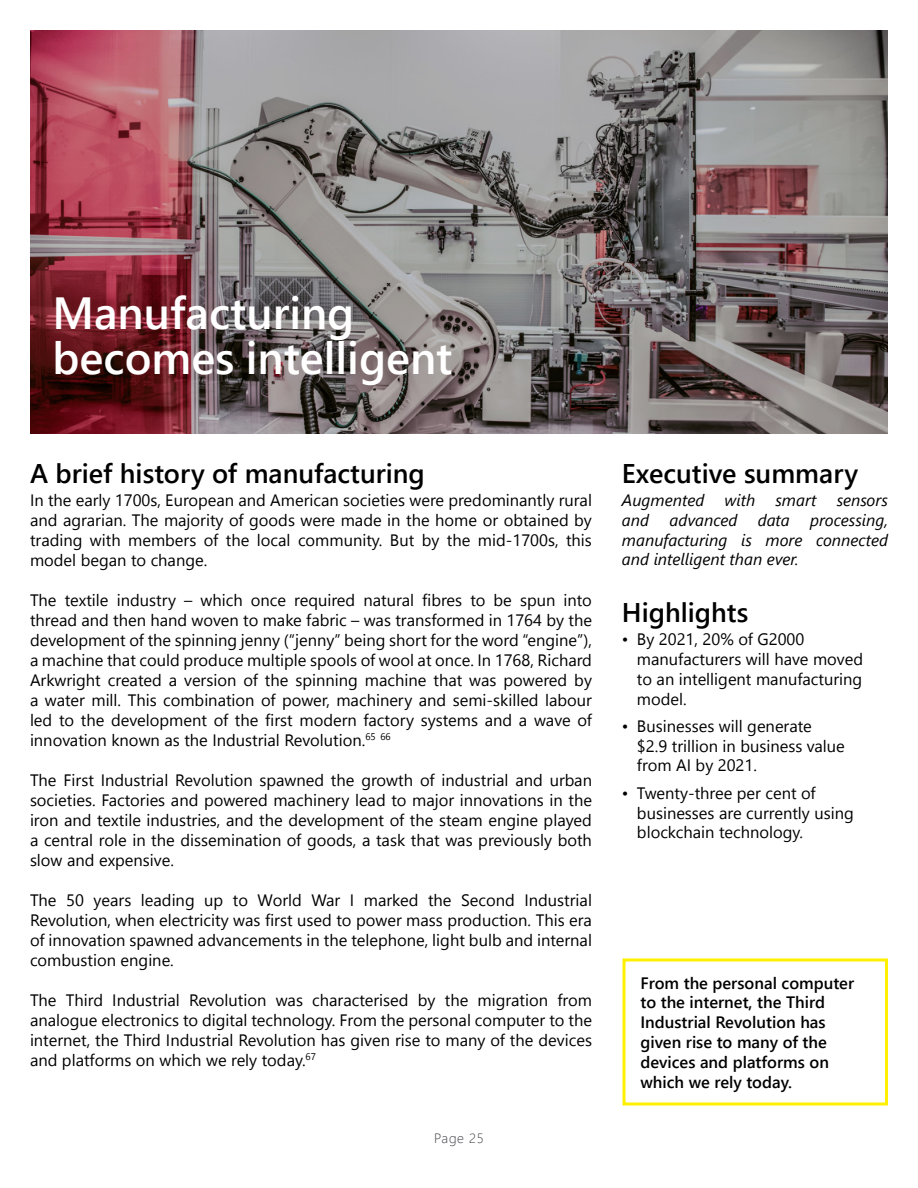
<style>
.page{position:relative;width:918px;height:1188px;background:#fff}
.page>*{position:absolute;margin:0;border:0;box-sizing:border-box;transform-origin:0 0}
.Body__Title{font:600 45px/45px "Segoe UI";color:#fff}
.Body__H1{font:600 27px "Segoe UI";color:#000}
.Body___Sidebar__Exec{font:600 27px "Segoe UI";color:#000}
.Body__Sidebar__Highl{font:600 27px "Segoe UI";color:#000}
.Body__Text{font:16.5px/20px "Segoe UI";color:#000;text-align:justify}
.Highlight__Small{font:600 16.5px/19.8px "Segoe UI";color:#000}
.Body___Sidebar__Text{font:italic 16.5px/19.8px "Segoe UI";color:#000;text-align:justify}
.t1{font:300 13.5px "Segoe UI";letter-spacing:.05em;color:#3c3c41}
</style>
<div class="page">
<svg style="left:30px;top:30px;width:858px;height:404px;background:#846f71"></svg>
<div style="left:622px;top:958px;width:266px;height:148px;border:3px solid #fef000"></div>
<p class="Body__Title" style="left:52px;top:288px;width:402px">Manufacturing becomes intelligent</p>
<p class="Body__H1" style="left:30px;top:453px;width:396px">A brief history of manufacturing</p>
<p class="Body__Text" style="left:30px;top:490px;width:564px">In the early 1700s, European and American societies were predominantly rural and agrarian. The majority of goods were made in the home or obtained by trading with members of the local community. But by the mid-1700s, this model began to change.</p>
<p class="Body__Text" style="left:30px;top:590px;width:564px">The textile industry – which once required natural fibres to be spun into thread and then hand woven to make fabric – was transformed in 1764 by the development of the spinning jenny (“jenny” being short for the word “engine”), a machine that could produce multiple spools of wool at once. In 1768, Richard Arkwright created a version of the spinning machine that was powered by a water mill. This combination of power, machinery and semi-skilled labour led to the development of the first modern factory systems and a wave of innovation known as the Industrial Revolution.<sup>65</sup> <sup>66</sup></p>
<p class="Body__Text" style="left:30px;top:769px;width:564px">The First Industrial Revolution spawned the growth of industrial and urban societies. Factories and powered machinery lead to major innovations in the iron and textile industries, and the development of the steam engine played a central role in the dissemination of goods, a task that was previously both slow and expensive.</p>
<p class="Body__Text" style="left:30px;top:889px;width:564px">The 50 years leading up to World War I marked the Second Industrial Revolution, when electricity was first used to power mass production. This era of innovation spawned advancements in the telephone, light bulb and internal combustion engine.</p>
<p class="Body__Text" style="left:30px;top:989px;width:564px">The Third Industrial Revolution was characterised by the migration from analogue electronics to digital technology. From the personal computer to the internet, the Third Industrial Revolution has given rise to many of the devices and platforms on which we rely today.<sup>67</sup></p>
<p class="t1" style="left:434px;top:1128px;width:51px">Page 25</p>
<p class="Body___Sidebar__Exec" style="left:622px;top:453px;width:238px">Executive summary</p>
<p class="Body___Sidebar__Text" style="left:622px;top:489px;width:268px">Augmented with smart sensors and advanced data processing, manufacturing is more connected and intelligent than ever.</p>
<p class="Body__Sidebar__Highl" style="left:622px;top:592px;width:128px">Highlights</p>
<p class="Body__Text" style="left:637px;top:629px;width:228px;text-align:left;text-indent:-15px">• By 2021, 20% of G2000 manufacturers will have moved to an intelligent manufacturing model.</p>
<p class="Body__Text" style="left:637px;top:715px;width:209px;text-align:left;text-indent:-15px">• Businesses will generate $2.9 trillion in business value from AI by 2021.</p>
<p class="Body__Text" style="left:637px;top:782px;width:218px;text-align:left;text-indent:-15px">• Twenty-three per cent of businesses are currently using blockchain technology.</p>
<p class="Highlight__Small" style="left:640px;top:972px;width:215px">From the personal computer to the internet, the Third<br>Industrial Revolution has given rise to many of the devices and platforms on which we rely today.</p>
</div>
